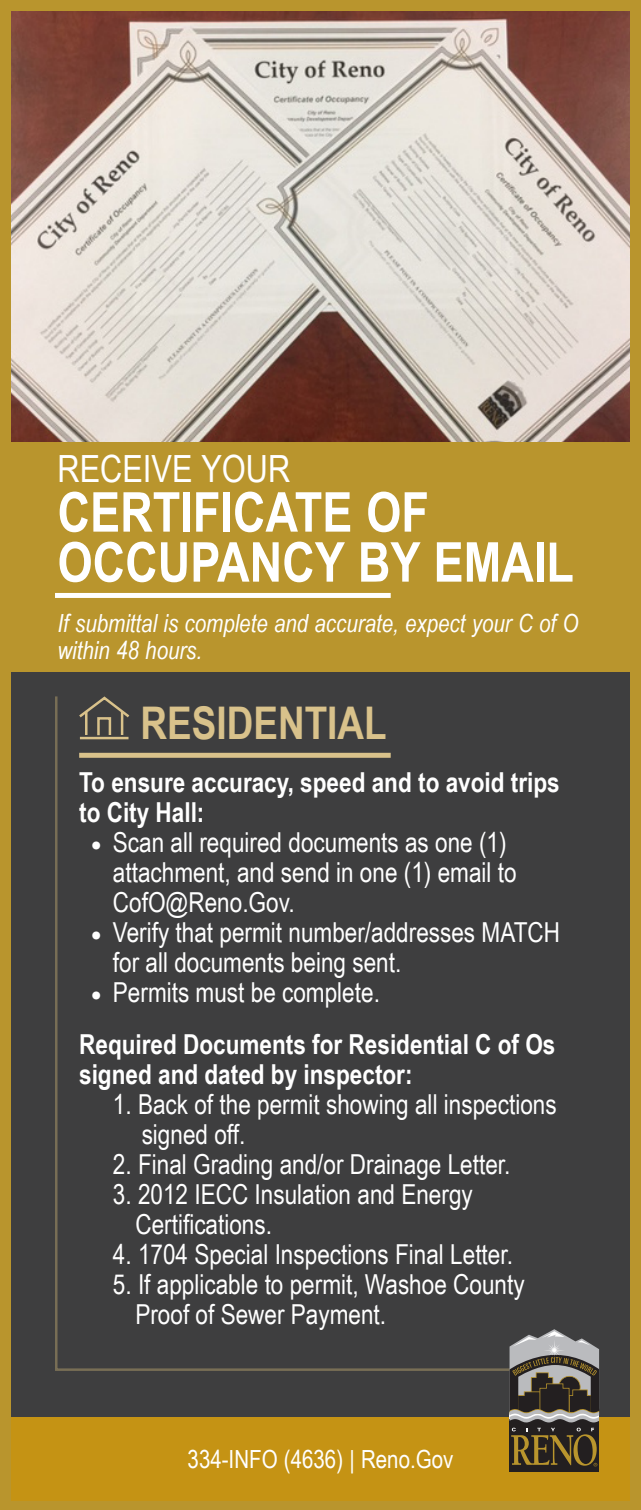
<style>
.page{position:relative;width:641px;height:1510px;background:#b9952d}
.page>*{position:absolute;margin:0;border:0;box-sizing:border-box;transform-origin:0 0}
.t1{font:700 55px/50px "Arial Narrow";color:#fff}
.t2{font:700 45px "Arial Narrow";color:#d9c28b}
.t3{font:37.5px "Arial Narrow";color:#fff}
.t4{font:27.5px/30px "Arial Narrow";color:#fff}
.t5{font:700 27.5px/30px "Arial Narrow";color:#fff}
.t6{font:italic 25px/27.5px "Arial Narrow";color:#fff}
.t7{font:25px "Arial Narrow";color:#fff}
.s1{font-family:"Minion Pro";font-size:30px}
</style>
<div class="page">
<div style="left:11px;top:11px;width:619px;height:1487px;background:#3e3e3f"></div>
<img style="left:11px;top:11px;width:619px;height:431px">
<svg style="left:55px;top:696px;width:454px;height:675px"></svg>
<div style="left:54px;top:442px;width:587px;height:229px;background:#b9952d"></div>
<div style="left:1px;top:442px;width:584px;height:229px;background:#b9952d"></div>
<div style="left:11px;top:1417px;width:619px;height:83px;background:#c59314"></div>
<div style="left:509px;top:1419px;width:90px;height:52px;background:#231f20"></div>
<svg style="left:509px;top:1329px;width:90px;height:137px"></svg>
<div style="left:55px;top:593px;width:336px;height:5px;background:#fff"></div>
<div style="left:79px;top:753px;width:312px;height:5px;background:#d9c28b"></div>
<p class="t3" style="left:58px;top:441px;width:234px">RECEIVE YOUR</p>
<p class="t1" style="left:58px;top:484px;width:518px">CERTIFICATE OF<br>OCCUPANCY BY EMAIL</p>
<p class="t6" style="left:58px;top:608px;width:522px">If submittal is complete and accurate, expect your C of O within 48 hours.</p>
<p class="t2" style="left:141px;top:689px;width:248px">RESIDENTIAL</p>
<p class="t5" style="left:79px;top:766px;width:482px">To ensure accuracy, speed and to avoid trips to City Hall:</p>
<p class="t4" style="left:113px;top:826px;width:405px;text-indent:-22px"><span class="s1">•</span> Scan all required documents as one (1) attachment, and send in one (1) email to<br>CofO@Reno.Gov.</p>
<p class="t4" style="left:113px;top:916px;width:449px;text-indent:-22px"><span class="s1">•</span> Verify that permit number/addresses MATCH for all documents being sent.</p>
<p class="t4" style="left:90px;top:976px;width:291px"><span class="s1">•</span> Permits must be complete.</p>
<p class="t5" style="left:79px;top:1028px;width:478px">Required Documents for Residential C of Os signed and dated by inspector:</p>
<p class="t4" style="left:113px;top:1088px;width:445px">1. Back of the permit showing all inspections</p>
<p class="t4" style="left:142px;top:1118px;width:105px">signed off.</p>
<p class="t4" style="left:113px;top:1148px;width:399px">2. Final Grading and/or Drainage Letter.</p>
<p class="t4" style="left:113px;top:1178px;width:361px">3. 2012 IECC Insulation and Energy</p>
<p class="t4" style="left:135px;top:1208px;width:138px">Certifications.</p>
<p class="t4" style="left:113px;top:1238px;width:401px">4. 1704 Special Inspections Final Letter.</p>
<p class="t4" style="left:113px;top:1268px;width:413px">5. If applicable to permit, Washoe County</p>
<p class="t4" style="left:135px;top:1298px;width:252px">Proof of Sewer Payment.</p>
<p class="t7" style="left:188px;top:1441px;width:267px">334-INFO (4636) | Reno.Gov</p>
</div>
